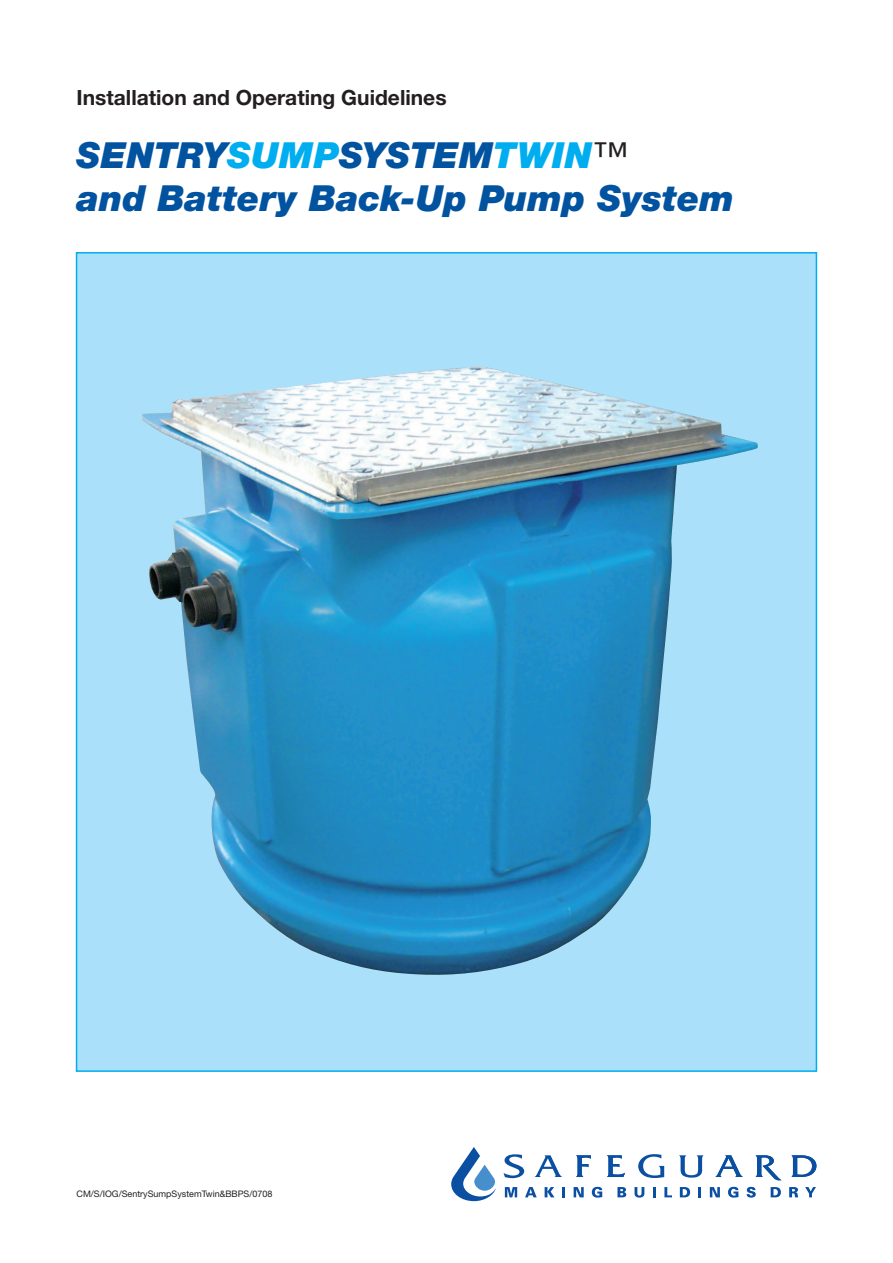
<style>
.page{position:relative;width:893px;height:1263px;background:#fff}
.page>*{position:absolute;margin:0;border:0;box-sizing:border-box;transform-origin:0 0}
.t1{font:italic 900 36px/43.2px "Helvetica Neue LT Std";color:#0153a0}
.t2{font:700 21px "Helvetica Neue LT Std";color:#231f20}
.t3{font:9px "Helvetica Neue LT Std";color:#231f20}
.s1{color:#00aeef}
.s2{font-weight:400;font-style:normal;color:#231f20}
</style>
<div class="page">
<div style="left:76px;top:252px;width:741px;height:820px;background:#aae0f9;border:2px solid #00aeef"></div>
<svg style="left:504px;top:1154px;width:20px;height:24px"></svg>
<svg style="left:638px;top:1154px;width:26px;height:24px"></svg>
<svg style="left:576px;top:1155px;width:15px;height:22px"></svg>
<svg style="left:607px;top:1155px;width:18px;height:22px"></svg>
<svg style="left:679px;top:1155px;width:25px;height:22px"></svg>
<svg style="left:715px;top:1155px;width:28px;height:22px"></svg>
<svg style="left:534px;top:1155px;width:28px;height:22px"></svg>
<svg style="left:755px;top:1155px;width:26px;height:25px"></svg>
<svg style="left:791px;top:1155px;width:25px;height:22px"></svg>
<svg style="left:451px;top:1147px;width:45px;height:54px"></svg>
<svg style="left:505px;top:1187px;width:12px;height:10px"></svg>
<svg style="left:525px;top:1187px;width:12px;height:10px"></svg>
<svg style="left:545px;top:1187px;width:9px;height:10px"></svg>
<svg style="left:562px;top:1187px;width:3px;height:10px"></svg>
<svg style="left:574px;top:1187px;width:10px;height:10px"></svg>
<svg style="left:592px;top:1187px;width:10px;height:10px"></svg>
<svg style="left:617px;top:1187px;width:9px;height:10px"></svg>
<svg style="left:634px;top:1187px;width:10px;height:10px"></svg>
<svg style="left:653px;top:1187px;width:3px;height:10px"></svg>
<svg style="left:664px;top:1187px;width:8px;height:10px"></svg>
<svg style="left:680px;top:1187px;width:10px;height:10px"></svg>
<svg style="left:698px;top:1187px;width:3px;height:10px"></svg>
<svg style="left:710px;top:1187px;width:10px;height:10px"></svg>
<svg style="left:728px;top:1187px;width:10px;height:10px"></svg>
<svg style="left:747px;top:1187px;width:9px;height:10px"></svg>
<svg style="left:771px;top:1187px;width:10px;height:10px"></svg>
<svg style="left:789px;top:1187px;width:9px;height:10px"></svg>
<svg style="left:805px;top:1187px;width:11px;height:10px"></svg>
<img style="left:142px;top:367px;width:616px;height:608px">
<p class="t2" style="left:77px;top:85px;width:372px">Installation and Operating Guidelines</p>
<p class="t1" style="left:77px;top:133px;width:659px">SENTRY<span class="s1">SUMP</span>SYSTEM<span class="s1">TWIN</span><span class="s2">™<br></span>and Battery Back-Up Pump System</p>
<p class="t3" style="left:77px;top:1188px;width:197px">CM/S/IOG/SentrySumpSystemTwin&amp;BBPS/0708</p>
</div>
